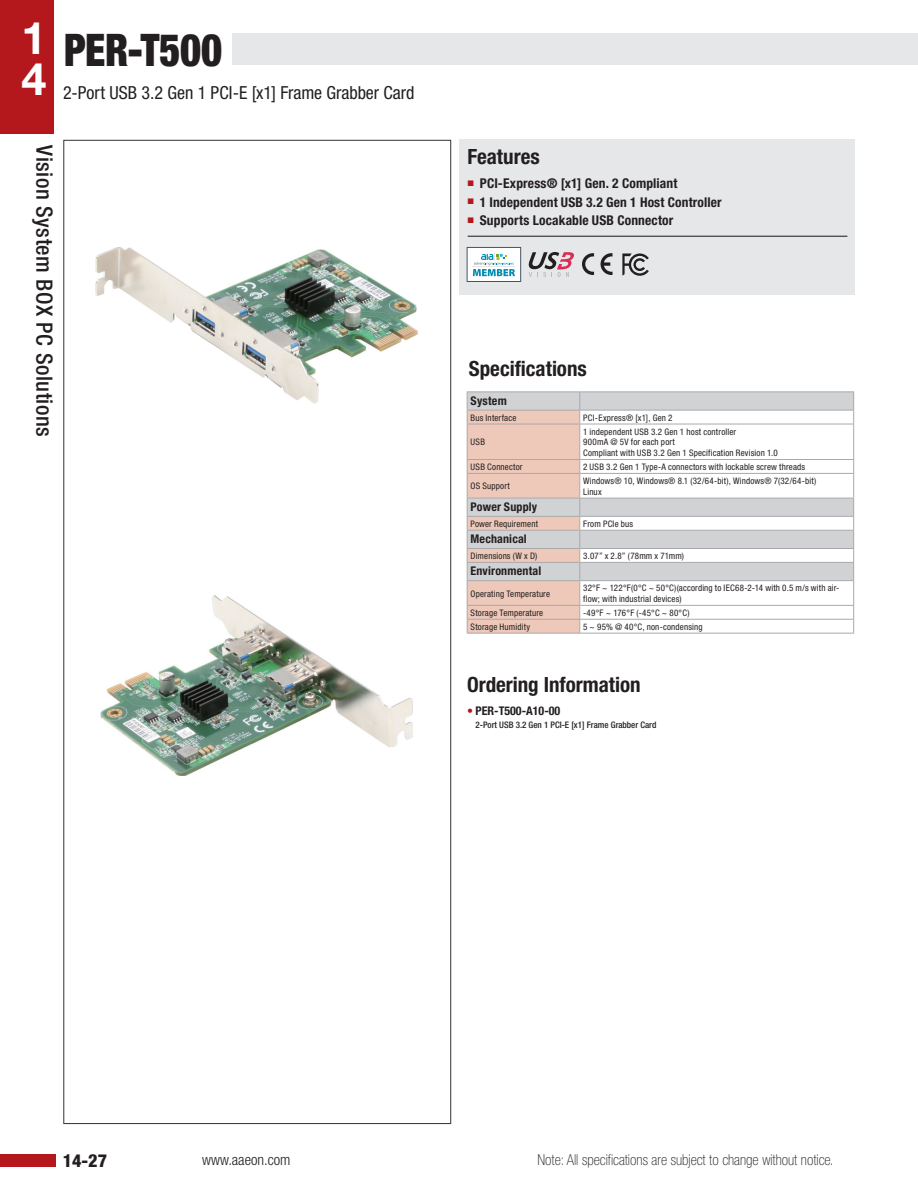
<style>
.page{position:relative;width:918px;height:1188px;background:#fff}
.page>*{position:absolute;margin:0;border:0;box-sizing:border-box;transform-origin:0 0}
.t1{font:900 condensed 45px "Helvetica Neue";letter-spacing:-.005em;color:#231f20;scale:.9 1}
.t2{font:700 45px/40.5px "Helvetica Neue";color:#fff}
.t3{font:500 condensed 22.5px "Helvetica Neue";letter-spacing:.02em;color:#231f20}
.t4{font:700 condensed 21px "Helvetica Neue";color:#231f20}
.t5{font:condensed 18px "Helvetica Neue";color:#231f20}
.t6{font:800 condensed 18px "Helvetica Neue";color:#231f20}
.t7{font:100 condensed 15px "Helvetica Neue";color:#231f20}
.t8{font:300 condensed 15px "Helvetica Neue";color:#231f20}
.t9{font:700 condensed 13.5px "Helvetica Neue";letter-spacing:.01em;color:#231f20}
.t10{font:700 condensed 12px "Helvetica Neue";letter-spacing:.015em;color:#231f20}
.t11{font:condensed 9px/10.8px "Helvetica Neue";letter-spacing:.02em;color:#231f20}
.t12{font:500 condensed 9px "Helvetica Neue";color:#231f20}
.s1{color:#b4181d}
</style>
<div class="page">
<div style="left:0;top:0;width:54px;height:133px;background:#b4181d"></div>
<div style="left:0;top:1154px;width:55px;height:13px;background:#b4181d"></div>
<div style="left:460px;top:140px;width:395px;height:155px;background:#e6e7e9"></div>
<div style="left:232px;top:33px;width:686px;height:32px;background:#e6e7e9"></div>
<svg style="left:580px;top:392px;width:273px;height:18px;background:#cfd0d2"></svg>
<svg style="left:580px;top:411px;width:273px;height:222px"></svg>
<hr style="left:467px;top:391px;width:113px;height:1px;background:#a8a9ad">
<hr style="left:580px;top:391px;width:274px;height:1px;background:#a8a9ad">
<hr style="left:579px;top:619px;width:275px;height:1px;background:#a8a9ad">
<hr style="left:579px;top:498px;width:275px;height:1px;background:#a8a9ad">
<hr style="left:579px;top:516px;width:275px;height:1px;background:#a8a9ad">
<hr style="left:579px;top:530px;width:275px;height:1px;background:#a8a9ad">
<hr style="left:579px;top:562px;width:275px;height:1px;background:#a8a9ad">
<hr style="left:579px;top:410px;width:275px;height:1px;background:#a8a9ad">
<svg style="left:853px;top:392px;width:1px;height:32px"></svg>
<hr style="left:579px;top:424px;width:275px;height:1px;background:#a8a9ad">
<hr style="left:579px;top:459px;width:275px;height:1px;background:#a8a9ad">
<hr style="left:579px;top:548px;width:275px;height:1px;background:#a8a9ad">
<hr style="left:579px;top:580px;width:275px;height:1px;background:#a8a9ad">
<svg style="left:467px;top:392px;width:113px;height:241px;background:#e1c9c0"></svg>
<hr style="left:579px;top:605px;width:275px;height:1px;background:#a8a9ad">
<hr style="left:467px;top:633px;width:112px;height:1px;background:#a8a9ad">
<hr style="left:579px;top:633px;width:275px;height:1px;background:#a8a9ad">
<hr style="left:853px;top:424px;width:1px;height:35px;background:#a8a9ad">
<hr style="left:579px;top:473px;width:275px;height:1px;background:#a8a9ad">
<svg style="left:853px;top:460px;width:1px;height:173px"></svg>
<img style="left:96px;top:247px;width:321px;height:157px">
<img style="left:100px;top:596px;width:313px;height:179px">
<hr style="left:468px;top:236px;width:379px;height:1px;background:#231f20">
<svg style="left:529px;top:252px;width:45px;height:25px"></svg>
<div style="left:467px;top:247px;width:54px;height:34px;background:#fff"></div>
<div style="left:467px;top:247px;width:54px;height:35px;border:1px solid #45555f"></div>
<svg style="left:472px;top:253px;width:44px;height:23px"></svg>
<svg style="left:622px;top:254px;width:27px;height:22px"></svg>
<svg style="left:601px;top:253px;width:12px;height:22px"></svg>
<svg style="left:582px;top:253px;width:12px;height:22px"></svg>
<h1 class="t2" style="left:21px;top:17px;width:27px">1<br>4</h1>
<h1 class="t1" style="left:64px;top:23px;width:177px">PER-T500</h1>
<h3 class="t5" style="left:63px;top:82px;width:353px">2-Port USB 3.2 Gen 1 PCI-E [x1] Frame Grabber Card</h3>
<h2 class="t3" style="left:58px;top:145px;width:293px;rotate:90deg">Vision System BOX PC Solutions</h2>
<h3 class="t4" style="left:468px;top:144px;width:74px">Features</h3>
<h3 class="t9" style="left:467px;top:175px;width:212px"><sup>■</sup> PCI-Express® [x1] Gen. 2 Compliant</h3>
<h3 class="t9" style="left:467px;top:194px;width:256px"><sup>■</sup> 1 Independent USB 3.2 Gen 1 Host Controller</h3>
<h3 class="t9" style="left:467px;top:212px;width:208px"><sup>■</sup> Supports Locakable USB Connector</h3>
<h3 class="t4" style="left:469px;top:356px;width:119px">Specifications</h3>
<h3 class="t10" style="left:471px;top:393px;width:38px">System</h3>
<p class="t11" style="left:471px;top:412px;width:47px">Bus Interface</p>
<p class="t11" style="left:583px;top:412px;width:91px">PCI-Express® [x1], Gen 2</p>
<p class="t11" style="left:471px;top:437px;width:16px">USB</p>
<p class="t11" style="left:583px;top:426px;width:196px">1 independent USB 3.2 Gen 1 host controller<br>900mA @ 5V for each port<br>Compliant with USB 3.2 Gen 1 Specification Revision 1.0</p>
<p class="t11" style="left:471px;top:461px;width:53px">USB Connector</p>
<p class="t11" style="left:583px;top:461px;width:223px">2 USB 3.2 Gen 1 Type-A connectors with lockable screw threads</p>
<p class="t11" style="left:471px;top:481px;width:41px">OS Support</p>
<p class="t11" style="left:583px;top:475px;width:235px">Windows® 10, Windows® 8.1 (32/64-bit), Windows® 7(32/64-bit)<br>Linux</p>
<h3 class="t10" style="left:471px;top:499px;width:68px">Power Supply</h3>
<p class="t11" style="left:471px;top:518px;width:69px">Power Requirement</p>
<p class="t11" style="left:583px;top:518px;width:52px">From PCIe bus</p>
<h3 class="t10" style="left:471px;top:531px;width:58px">Mechanical</h3>
<p class="t11" style="left:471px;top:550px;width:68px">Dimensions (W x D)</p>
<p class="t11" style="left:583px;top:550px;width:102px">3.07” x 2.8” (78mm x 71mm)</p>
<h3 class="t10" style="left:471px;top:564px;width:72px">Environmental</h3>
<p class="t11" style="left:471px;top:588px;width:81px">Operating Temperature</p>
<p class="t11" style="left:583px;top:583px;width:258px">32°F ~ 122°F(0°C ~ 50°C)(according to IEC68-2-14 with 0.5 m/s with air&shy;flow; with industrial devices)</p>
<p class="t11" style="left:471px;top:607px;width:74px">Storage Temperature</p>
<p class="t11" style="left:583px;top:607px;width:108px">-49°F ~ 176°F (-45°C ~ 80°C)</p>
<p class="t11" style="left:471px;top:621px;width:61px">Storage Humidity</p>
<p class="t11" style="left:583px;top:621px;width:121px">5 ~ 95% @ 40°C, non-condensing</p>
<h3 class="t4" style="left:467px;top:672px;width:175px">Ordering Information</h3>
<h3 class="t10" style="left:467px;top:703px;width:95px"><span class="s1">•</span> PER-T500-A10-00</h3>
<p class="t12" style="left:476px;top:719px;width:182px">2-Port USB 3.2 Gen 1 PCI-E [x1] Frame Grabber Card</p>
<h3 class="t6" style="left:63px;top:1149px;width:46px">14-27</h3>
<h3 class="t8" style="left:202px;top:1151px;width:90px">www.aaeon.com</h3>
<h3 class="t7" style="left:537px;top:1151px;width:297px">Note: All specifications are subject to change without notice.</h3>
</div>
